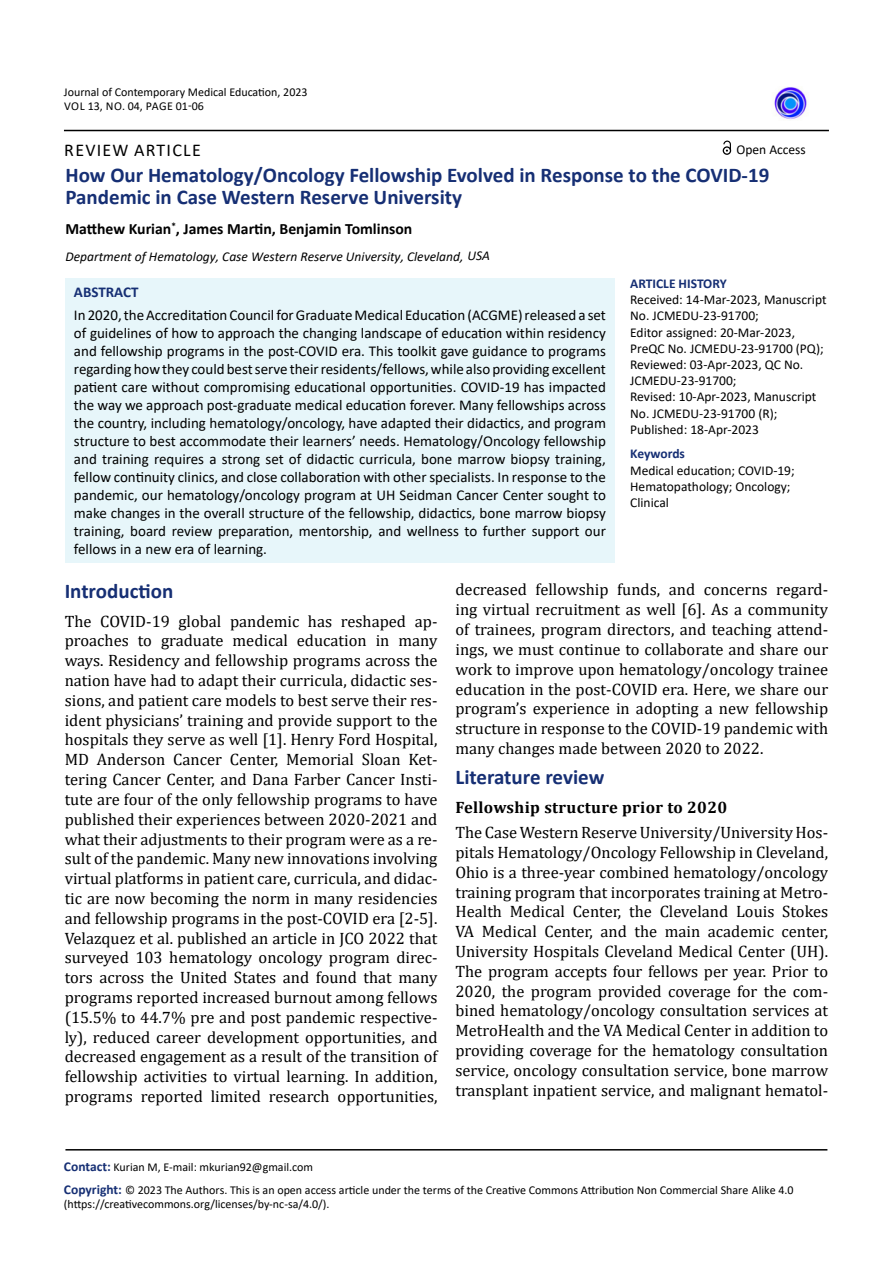
<style>
.page{position:relative;width:893px;height:1263px;background:#fff}
.page>*{position:absolute;margin:0;border:0;box-sizing:border-box;transform-origin:0 0}
.t1{font:700 21px/22.2px "Calibri";color:#162f74}
.t2{font:18px "Calibri";letter-spacing:.07em;color:#000}
.t3{font:16.5px/19.8px "Cambria";color:#000;text-align:justify}
.t4{font:700 16.5px "Cambria";letter-spacing:.02em;color:#000}
.t5{font:700 15.75px "Calibri";color:#000}
.t6{font:15px/18px "Calibri";color:#000;text-align:justify}
.t7{font:700 15px "Calibri";color:#162f74}
.t8{font:13.5px/16.2px "Calibri";color:#000}
.t9{font:italic 13.5px "Calibri";color:#000}
.t10{font:700 13.5px "Calibri";color:#162f74}
.t11{font:12px/14.4px "Calibri";color:#000}
.s1{font-weight:700;font-size:13.5px;color:#162f74}
</style>
<div class="page">
<hr style="left:64px;top:130px;width:765px;height:1px;background:#000">
<img style="left:774px;top:87px;width:33px;height:33px">
<div style="left:723px;top:146px;width:8px;height:9px;border:1px solid #000;border-radius:50%"></div>
<svg style="left:723px;top:140px;width:9px;height:12px"></svg>
<hr style="left:65px;top:1149px;width:762px;height:1px;background:#000">
<div style="left:65px;top:278px;width:549px;height:284px;background:#e7f6fa"></div>
<p class="t11" style="left:64px;top:84px;width:245px">Journal of Contemporary Medical Education, 2023<br>VOL 13, NO. 04, PAGE 01-06</p>
<p class="t2" style="left:64px;top:137px;width:138px">REVIEW ARTICLE</p>
<p class="t8" style="left:736px;top:141px;width:71px">Open Access</p>
<p class="t1" style="left:65px;top:164px;width:705px">How Our Hematology/Oncology Fellowship Evolved in Response to the COVID-19<br>Pandemic in Case Western Reserve University</p>
<p class="t5" style="left:65px;top:217px;width:348px">Matthew Kurian<sup>*</sup>, James Martin, Benjamin Tomlinson</p>
<p class="t9" style="left:65px;top:247px;width:426px">Department of Hematology, Case Western Reserve University, Cleveland, USA</p>
<p class="t7" style="left:74px;top:282px;width:66px">ABSTRACT</p>
<p class="t6" style="left:74px;top:306px;width:533px">In 2020, the Accreditation Council for Graduate Medical Education (ACGME) released a set of guidelines of how to approach the changing landscape of education within residency and fellowship programs in the post-COVID era. This toolkit gave guidance to programs regarding how they could best serve their residents/fellows, while also providing excellent patient care without compromising educational opportunities. COVID-19 has impacted the way we approach post-graduate medical education forever. Many fellowships across the country, including hematology/oncology, have adapted their didactics, and program structure to best accommodate their learners’ needs. Hematology/Oncology fellowship and training requires a strong set of didactic curricula, bone marrow biopsy training, fellow continuity clinics, and close collaboration with other specialists. In response to the pandemic, our hematology/oncology program at UH Seidman Cancer Center sought to make changes in the overall structure of the fellowship, didactics, bone marrow biopsy training, board review preparation, mentorship, and wellness to further support our fellows in a new era of learning.</p>
<p class="t10" style="left:630px;top:274px;width:98px">ARTICLE HISTORY</p>
<p class="t8" style="left:630px;top:291px;width:198px">Received: 14-Mar-2023, Manuscript<br>No. JCMEDU-23-91700;<br>Editor assigned: 20-Mar-2023,<br>PreQC No. JCMEDU-23-91700 (PQ);<br>Reviewed: 03-Apr-2023, QC No.<br>JCMEDU-23-91700;<br>Revised: 10-Apr-2023, Manuscript<br>No. JCMEDU-23-91700 (R);<br>Published: 18-Apr-2023</p>
<p class="t10" style="left:630px;top:444px;width:56px">Keywords</p>
<p class="t8" style="left:630px;top:462px;width:166px">Medical education; COVID-19;<br>Hematopathology; Oncology;<br>Clinical</p>
<p class="t1" style="left:65px;top:580px;width:110px">Introduction</p>
<p class="t3" style="left:65px;top:611px;width:374px">The COVID-19 global pandemic has reshaped ap&shy;proaches to graduate medical education in many ways. Residency and fellowship programs across the nation have had to adapt their curricula, didactic ses&shy;sions, and patient care models to best serve their res&shy;ident physicians’ training and provide support to the hospitals they serve as well [1]. Henry Ford Hospital, MD Anderson Cancer Center, Memorial Sloan Ket&shy;tering Cancer Center, and Dana Farber Cancer Insti&shy;tute are four of the only fellowship programs to have published their experiences between 2020-2021 and what their adjustments to their program were as a re&shy;sult of the pandemic. Many new innovations involving virtual platforms in patient care, curricula, and didac&shy;tic are now becoming the norm in many residencies and fellowship programs in the post-COVID era [2-5].<br>Velazquez et al. published an article in JCO 2022 that surveyed 103 hematology oncology program direc&shy;tors across the United States and found that many programs reported increased burnout among fellows (15.5% to 44.7% pre and post pandemic respective&shy;ly), reduced career development opportunities, and decreased engagement as a result of the transition of fellowship activities to virtual learning. In addition, programs reported limited research opportunities,</p>
<p class="t3" style="left:455px;top:580px;width:374px">decreased fellowship funds, and concerns regard&shy;ing virtual recruitment as well [6]. As a community of trainees, program directors, and teaching attend&shy;ings, we must continue to collaborate and share our work to improve upon hematology/oncology trainee education in the post-COVID era. Here, we share our program’s experience in adopting a new fellowship structure in response to the COVID-19 pandemic with many changes made between 2020 to 2022.</p>
<p class="t1" style="left:455px;top:765px;width:150px">Literature review</p>
<p class="t4" style="left:455px;top:796px;width:273px">Fellowship structure prior to 2020</p>
<p class="t3" style="left:455px;top:823px;width:374px">The Case Western Reserve University/University Hos&shy;pitals Hematology/Oncology Fellowship in Cleveland, Ohio is a three-year combined hematology/oncology training program that incorporates training at Metro-Health Medical Center, the Cleveland Louis Stokes VA Medical Center, and the main academic center, University Hospitals Cleveland Medical Center (UH).<br>The program accepts four fellows per year. Prior to 2020, the program provided coverage for the com&shy;bined hematology/oncology consultation services at MetroHealth and the VA Medical Center in addition to providing coverage for the hematology consultation service, oncology consultation service, bone marrow transplant inpatient service, and malignant hematol-</p>
<p class="t11" style="left:64px;top:1159px;width:251px"><span class="s1">Contact:</span> Kurian M, E-mail: mkurian92@gmail.com</p>
<p class="t10" style="left:64px;top:1179px;width:60px">Copyright:</p>
<p class="t11" style="left:64px;top:1196px;width:267px">(https://creativecommons.org/licenses/by-nc-sa/4.0/).</p>
<p class="t11" style="left:125px;top:1182px;width:670px">© 2023 The Authors. This is an open access article under the terms of the Creative Commons Attribution Non Commercial Share Alike 4.0</p>
</div>
